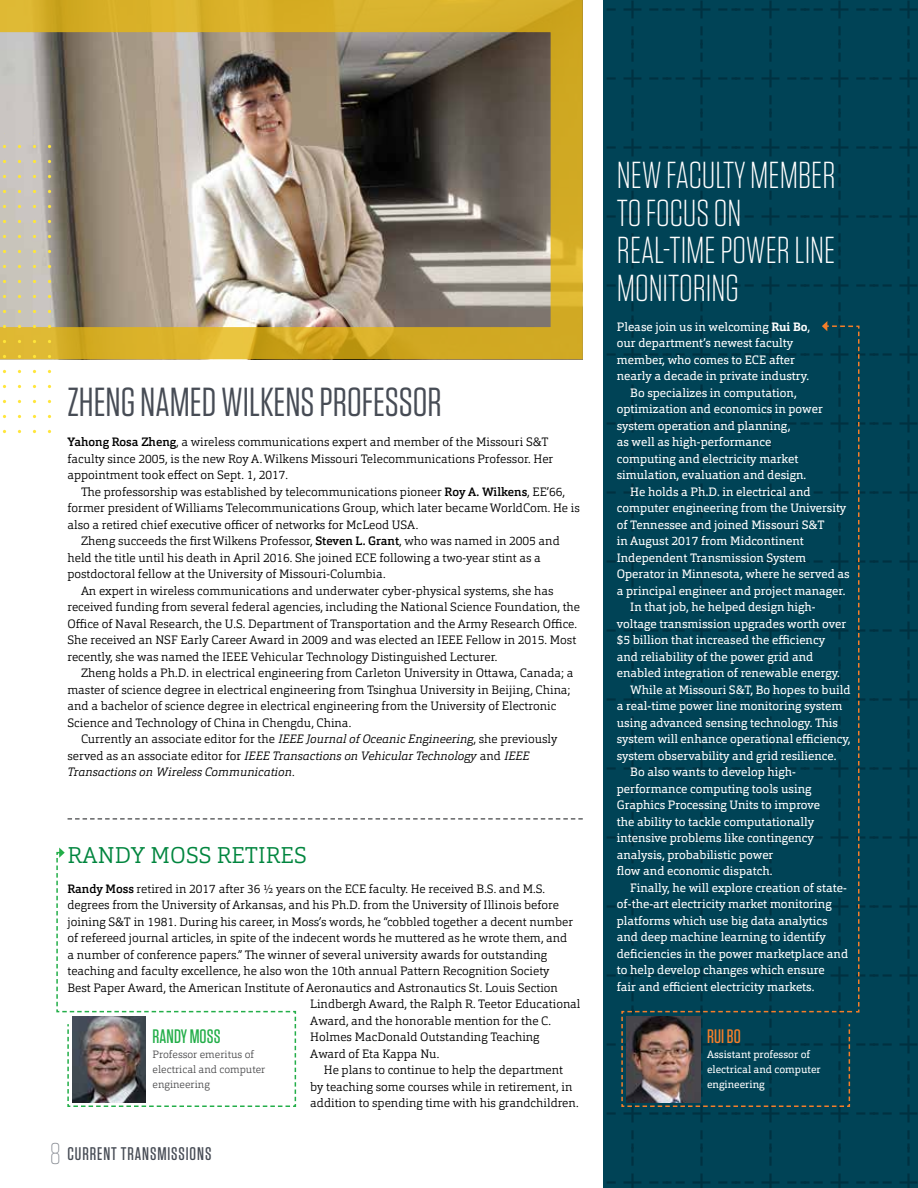
<style>
.page{position:relative;width:918px;height:1188px;background:#fff}
.page>*{position:absolute;margin:0;border:0;box-sizing:border-box;transform-origin:0 0}
.t1{font:40.5px "Tungsten";color:#474c55}
.t2{font:300 37.5px/37.5px "Tungsten";color:#fff}
.t3{font:300 22.5px "Orgon Slab";letter-spacing:.01em;color:#00853e}
.t4{font:500 19.5px "Tungsten";letter-spacing:.005em;color:#23ae49}
.t5{font:500 19.5px "Tungsten";color:#f57e29}
.t6{font:500 18.3px "Tungsten";letter-spacing:.05em;color:#474c55}
.t7{font:300 12px/16.5px "Orgon Slab";color:#000}
.t8{font:12px "Orgon Slab";color:#fff}
.t9{font:italic 300 12px "Orgon Slab";color:#000}
.t10{font:10.5px/15px "Orgon Slab";color:#fff}
.t11{font:300 10.5px/15px "Orgon Slab";color:#4d4d4f}
.s1{font-weight:500}
.s2{font-style:italic}
.s3{font-style:normal}
.s4{font-weight:200;font-size:30px;color:#81858d}
.s5{font-weight:700}
</style>
<div class="page">
<img style="left:0;top:0;width:583px;height:359px">
<div style="left:603px;top:0;width:315px;height:1188px;background:#004356"></div>
<svg style="left:68px;top:818px;width:515px;height:2px"></svg>
<svg style="left:621px;top:321px;width:239px;height:786px"></svg>
<svg style="left:56px;top:848px;width:240px;height:259px"></svg>
<svg style="left:0;top:134px;width:56px;height:300px;fill:#cac5bd"></svg>
<h1 class="t1" style="left:68px;top:381px;width:376px">ZHENG NAMED WILKENS PROFESSOR</h1>
<p class="t7" style="left:68px;top:434px;width:487px"><span class="s1">Yahong Rosa Zheng</span>, a wireless communications expert and member of the Missouri S&amp;T faculty since 2005, is the new Roy A. Wilkens Missouri Telecommunications Professor. Her appointment took effect on Sept. 1, 2017.</p>
<p class="t7" style="left:81px;top:483px;width:486px">The professorship was established by telecommunications pioneer <span class="s1">Roy A. Wilkens</span>, EE’66,</p>
<p class="t7" style="left:68px;top:500px;width:514px">former president of Williams Telecommunications Group, which later became WorldCom. He is</p>
<p class="t7" style="left:68px;top:516px;width:352px">also a retired chief executive officer of networks for McLeod USA.</p>
<p class="t7" style="left:81px;top:533px;width:480px">Zheng succeeds the first Wilkens Professor, <span class="s1">Steven L. Grant</span>, who was named in 2005 and</p>
<p class="t7" style="left:68px;top:549px;width:475px">held the title until his death in April 2016. She joined ECE following a two-year stint as a</p>
<p class="t7" style="left:68px;top:566px;width:320px">postdoctoral fellow at the University of Missouri-Columbia.</p>
<p class="t7" style="left:81px;top:582px;width:474px">An expert in wireless communications and underwater cyber-physical systems, she has</p>
<p class="t7" style="left:68px;top:599px;width:514px">received funding from several federal agencies, including the National Science Foundation, the</p>
<p class="t7" style="left:68px;top:615px;width:511px">Office of Naval Research, the U.S. Department of Transportation and the Army Research Office.</p>
<p class="t7" style="left:68px;top:632px;width:510px">She received an NSF Early Career Award in 2009 and was elected an IEEE Fellow in 2015. Most</p>
<p class="t7" style="left:68px;top:648px;width:432px">recently, she was named the IEEE Vehicular Technology Distinguished Lecturer.</p>
<p class="t7" style="left:81px;top:665px;width:494px">Zheng holds a Ph.D. in electrical engineering from Carleton University in Ottawa, Canada; a</p>
<p class="t7" style="left:68px;top:681px;width:504px">master of science degree in electrical engineering from Tsinghua University in Beijing, China;</p>
<p class="t7" style="left:68px;top:698px;width:490px">and a bachelor of science degree in electrical engineering from the University of Electronic</p>
<p class="t7" style="left:68px;top:714px;width:285px">Science and Technology of China in Chengdu, China.</p>
<p class="t7" style="left:81px;top:731px;width:478px">Currently an associate editor for the <span class="s2">IEEE Journal of Oceanic Engineering</span>, she previously</p>
<p class="t9" style="left:68px;top:748px;width:464px"><span class="s3">served as an associate editor for</span> IEEE Transactions on Vehicular Technology <span class="s3">and</span> IEEE</p>
<p class="t9" style="left:68px;top:764px;width:229px">Transactions on Wireless Communication<span class="s3">.</span></p>
<h3 class="t3" style="left:68px;top:840px;width:241px">RANDY MOSS RETIRES</h3>
<p class="t7" style="left:68px;top:880px;width:479px"><span class="s1">Randy Moss</span> retired in 2017 after 36 ½ years on the ECE faculty. He received B.S. and M.S.</p>
<p class="t7" style="left:68px;top:897px;width:493px">degrees from the University of Arkansas, and his Ph.D. from the University of Illinois before</p>
<p class="t7" style="left:68px;top:913px;width:507px">joining S&amp;T in 1981. During his career, in Moss’s words, he “cobbled together a decent number</p>
<p class="t7" style="left:68px;top:930px;width:501px">of refereed journal articles, in spite of the indecent words he muttered as he wrote them, and</p>
<p class="t7" style="left:68px;top:946px;width:481px">a number of conference papers.” The winner of several university awards for outstanding</p>
<p class="t7" style="left:68px;top:963px;width:484px">teaching and faculty excellence, he also won the 10th annual Pattern Recognition Society</p>
<p class="t7" style="left:68px;top:979px;width:492px">Best Paper Award, the American Institute of Aeronautics and Astronautics St. Louis Section</p>
<p class="t7" style="left:310px;top:996px;width:272px">Lindbergh Award, the Ralph R. Teetor Educational</p>
<p class="t7" style="left:310px;top:1012px;width:242px">Award, and the honorable mention for the C.</p>
<p class="t7" style="left:310px;top:1029px;width:231px">Holmes MacDonald Outstanding Teaching</p>
<p class="t7" style="left:310px;top:1045px;width:131px">Award of Eta Kappa Nu.</p>
<p class="t7" style="left:324px;top:1062px;width:241px">He plans to continue to help the department</p>
<p class="t7" style="left:310px;top:1078px;width:264px">by teaching some courses while in retirement, in</p>
<p class="t7" style="left:310px;top:1095px;width:270px">addition to spending time with his grandchildren.</p>
<h3 class="t4" style="left:153px;top:1027px;width:69px">RANDY MOSS</h3>
<p class="t11" style="left:153px;top:1047px;width:114px">Professor emeritus of electrical and computer engineering</p>
<h3 class="t6" style="left:50px;top:1144px;width:163px"><span class="s4">8</span> CURRENT TRANSMISSIONS</h3>
<h2 class="t2" style="left:617px;top:157px;width:220px">NEW FACULTY MEMBER<br>TO FOCUS ON<br>REAL-TIME POWER LINE<br>MONITORING</h2>
<p class="t8" style="left:617px;top:319px;width:195px">Please join us in welcoming <span class="s5">Rui Bo</span>,</p>
<p class="t8" style="left:617px;top:335px;width:178px">our department’s newest faculty</p>
<p class="t8" style="left:617px;top:352px;width:180px">member, who comes to ECE after</p>
<p class="t8" style="left:617px;top:368px;width:194px">nearly a decade in private industry.</p>
<p class="t8" style="left:630px;top:385px;width:168px">Bo specializes in computation,</p>
<p class="t8" style="left:617px;top:401px;width:208px">optimization and economics in power</p>
<p class="t8" style="left:617px;top:418px;width:175px">system operation and planning,</p>
<p class="t8" style="left:617px;top:434px;width:156px">as well as high-performance</p>
<p class="t8" style="left:617px;top:451px;width:183px">computing and electricity market</p>
<p class="t8" style="left:617px;top:467px;width:191px">simulation, evaluation and design.</p>
<p class="t8" style="left:630px;top:484px;width:182px">He holds a Ph.D. in electrical and</p>
<p class="t8" style="left:617px;top:500px;width:231px">computer engineering from the University</p>
<p class="t8" style="left:617px;top:517px;width:209px">of Tennessee and joined Missouri S&amp;T</p>
<p class="t8" style="left:617px;top:533px;width:189px">in August 2017 from Midcontinent</p>
<p class="t8" style="left:617px;top:550px;width:191px">Independent Transmission System</p>
<p class="t8" style="left:617px;top:566px;width:234px">Operator in Minnesota, where he served as</p>
<p class="t8" style="left:617px;top:583px;width:230px">a principal engineer and project manager.</p>
<p class="t8" style="left:630px;top:599px;width:187px">In that job, he helped design high-</p>
<p class="t8" style="left:617px;top:616px;width:231px">voltage transmission upgrades worth over</p>
<p class="t8" style="left:617px;top:632px;width:210px">$5 billion that increased the efficiency</p>
<p class="t8" style="left:617px;top:649px;width:198px">and reliability of the power grid and</p>
<p class="t8" style="left:617px;top:665px;width:225px">enabled integration of renewable energy.</p>
<p class="t8" style="left:630px;top:682px;width:222px">While at Missouri S&amp;T, Bo hopes to build</p>
<p class="t8" style="left:617px;top:698px;width:227px">a real-time power line monitoring system</p>
<p class="t8" style="left:617px;top:715px;width:223px">using advanced sensing technology. This</p>
<p class="t8" style="left:617px;top:731px;width:235px">system will enhance operational efficiency,</p>
<p class="t8" style="left:617px;top:748px;width:221px">system observability and grid resilience.</p>
<p class="t8" style="left:630px;top:764px;width:167px">Bo also wants to develop high-</p>
<p class="t8" style="left:617px;top:781px;width:196px">performance computing tools using</p>
<p class="t8" style="left:617px;top:797px;width:205px">Graphics Processing Units to improve</p>
<p class="t8" style="left:617px;top:814px;width:199px">the ability to tackle computationally</p>
<p class="t8" style="left:617px;top:830px;width:199px">intensive problems like contingency</p>
<p class="t8" style="left:617px;top:847px;width:158px">analysis, probabilistic power</p>
<p class="t8" style="left:617px;top:863px;width:157px">flow and economic dispatch.</p>
<p class="t8" style="left:630px;top:880px;width:218px">Finally, he will explore creation of state-</p>
<p class="t8" style="left:617px;top:896px;width:216px">of-the-art electricity market monitoring</p>
<p class="t8" style="left:617px;top:913px;width:212px">platforms which use big data analytics</p>
<p class="t8" style="left:617px;top:929px;width:211px">and deep machine learning to identify</p>
<p class="t8" style="left:617px;top:946px;width:233px">deficiencies in the power marketplace and</p>
<p class="t8" style="left:617px;top:962px;width:209px">to help develop changes which ensure</p>
<p class="t8" style="left:617px;top:979px;width:199px">fair and efficient electricity markets.</p>
<h3 class="t5" style="left:707px;top:1027px;width:35px">RUI BO</h3>
<p class="t10" style="left:707px;top:1047px;width:115px">Assistant professor of electrical and computer engineering</p>
</div>
